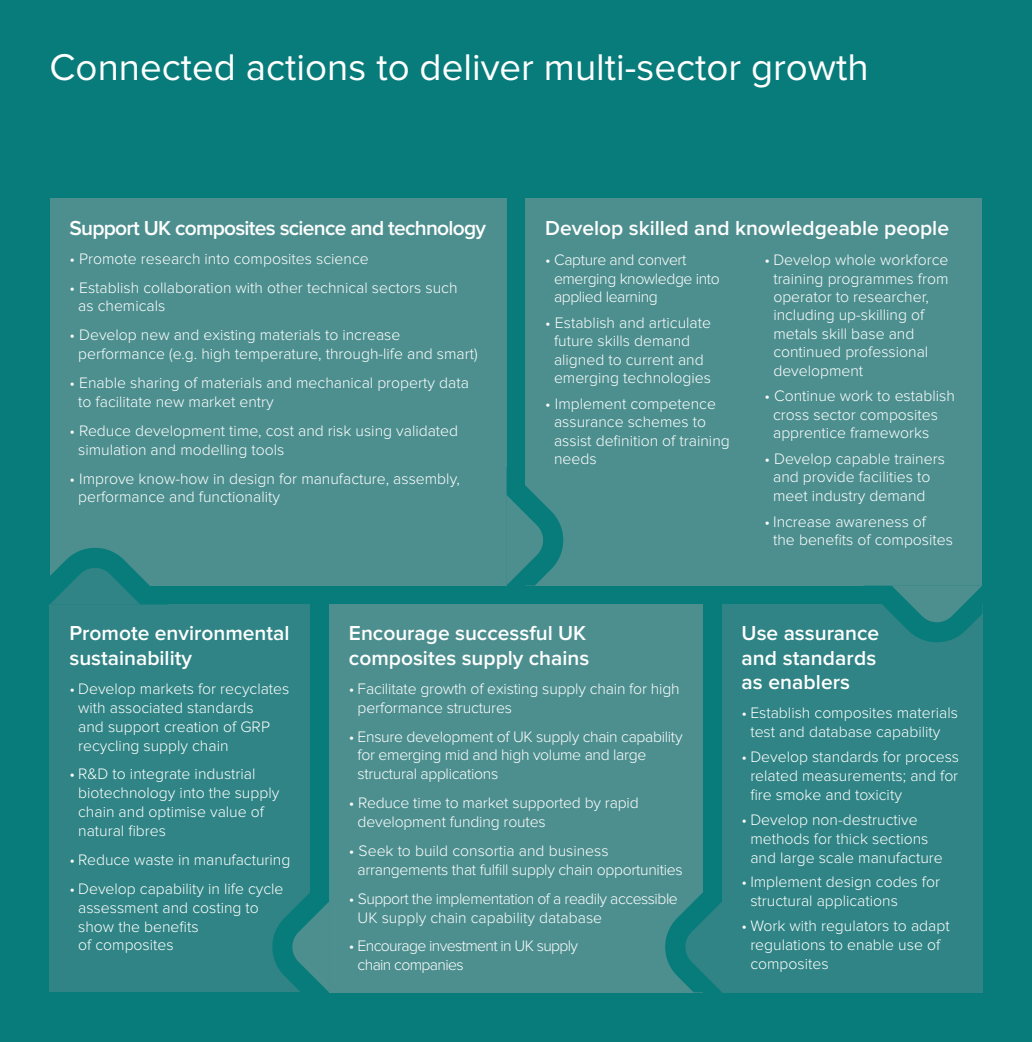
<style>
.page{position:relative;width:1032px;height:1042px;background:#087c7b}
.page>*{position:absolute;margin:0;border:0;box-sizing:border-box;transform-origin:0 0}
.t1{font:38.5px "Proxima Nova";color:#fff}
.t2{font:600 21px/24.5px "Proxima Nova";color:#fff}
.t3{font:600 21px "Proxima Nova";letter-spacing:-.035em;color:#fff}
.t4{font:300 15.75px/18.9px "Proxima Nova";color:#fff}
.t5{font:300 15.75px/18.9px "Proxima Nova";letter-spacing:-.02em;color:#fff}
.t6{font:300 15.75px/18.9px "Proxima Nova";letter-spacing:-.03em;color:#fff}
.t7{font:300 15.75px/18.4px "Proxima Nova";letter-spacing:-.025em;color:#fff}
.t8{font:300 15.75px/18.9px "Proxima Nova";letter-spacing:-.04em;color:#fff}
</style>
<div class="page">
<div style="left:50px;top:198px;width:456px;height:387px;background:#4d8f8f"></div>
<div style="left:525px;top:198px;width:457px;height:387px;background:#4d8f8f"></div>
<div style="left:722px;top:604px;width:260px;height:388px;background:#308485"></div>
<div style="left:329px;top:604px;width:374px;height:388px;background:#4d8f8f"></div>
<div style="left:50px;top:604px;width:260px;height:388px;background:#308485"></div>
<svg style="left:506px;top:467px;width:57px;height:118px"></svg>
<svg style="left:863px;top:585px;width:119px;height:57px"></svg>
<svg style="left:665px;top:892px;width:57px;height:100px"></svg>
<svg style="left:272px;top:893px;width:57px;height:99px"></svg>
<svg style="left:50px;top:548px;width:119px;height:57px"></svg>
<p class="t1" style="left:50px;top:45px;width:821px">Connected actions to deliver multi-sector growth</p>
<p class="t3" style="left:69px;top:216px;width:418px">Support UK composites science and technology</p>
<p class="t4" style="left:69px;top:250px;width:301px">• Promote research into composites science</p>
<p class="t4" style="left:78px;top:278px;width:381px;text-indent:-9px">• Establish collaboration with other technical sectors such as chemicals</p>
<p class="t4" style="left:78px;top:326px;width:401px;text-indent:-9px">• Develop new and existing materials to increase performance (e.g. high temperature, through-life and smart)</p>
<p class="t4" style="left:78px;top:374px;width:392px;text-indent:-9px">• Enable sharing of materials and mechanical property data to facilitate new market entry</p>
<p class="t4" style="left:78px;top:422px;width:381px;text-indent:-9px">• Reduce development time, cost and risk using validated simulation and modelling tools</p>
<p class="t4" style="left:78px;top:469px;width:383px;text-indent:-9px">• Improve know-how in design for manufacture, assembly, performance and functionality</p>
<p class="t2" style="left:545px;top:216px;width:405px">Develop skilled and knowledgeable people</p>
<p class="t7" style="left:554px;top:251px;width:167px;text-indent:-9px">• Capture and convert emerging knowledge into applied learning</p>
<p class="t4" style="left:554px;top:314px;width:159px;line-height:18.4px;text-indent:-9px">• Establish and articulate future skills demand aligned to current and emerging technologies</p>
<p class="t4" style="left:554px;top:395px;width:177px;line-height:18.4px;text-indent:-9px">• Implement competence assurance schemes to assist definition of training needs</p>
<p class="t4" style="left:773px;top:251px;width:177px;line-height:18.4px;text-indent:-9px">• Develop whole workforce training programmes from operator to researcher, including up-skilling of metals skill base and continued professional development</p>
<p class="t4" style="left:773px;top:387px;width:183px;line-height:18.4px;text-indent:-9px">• Continue work to establish cross sector composites apprentice frameworks</p>
<p class="t4" style="left:773px;top:450px;width:173px;line-height:18.4px;text-indent:-9px">• Develop capable trainers and provide facilities to meet industry demand</p>
<p class="t4" style="left:773px;top:513px;width:181px;line-height:18.4px;text-indent:-9px">• Increase awareness of<br>the benefits of composites</p>
<p class="t2" style="left:69px;top:621px;width:221px">Promote environmental sustainability</p>
<p class="t4" style="left:78px;top:680px;width:213px;text-indent:-9px">• Develop markets for recyclates with associated standards<br>and support creation of GRP recycling supply chain</p>
<p class="t4" style="left:78px;top:765px;width:203px;text-indent:-9px">• R&amp;D to integrate industrial biotechnology into the supply chain and optimise value of natural fibres</p>
<p class="t4" style="left:69px;top:851px;width:222px">• Reduce waste in manufacturing</p>
<p class="t4" style="left:78px;top:879px;width:207px;text-indent:-9px">• Develop capability in life cycle assessment and costing to show the benefits<br>of composites</p>
<p class="t2" style="left:349px;top:621px;width:242px">Encourage successful UK composites supply chains</p>
<p class="t4" style="left:358px;top:680px;width:324px;text-indent:-9px">• Facilitate growth of existing supply chain for high performance structures</p>
<p class="t5" style="left:358px;top:727px;width:326px;text-indent:-9px">• Ensure development of UK supply chain capability for emerging mid and high volume and large structural applications</p>
<p class="t4" style="left:358px;top:794px;width:283px;text-indent:-9px">• Reduce time to market supported by rapid development funding routes</p>
<p class="t5" style="left:358px;top:842px;width:326px;text-indent:-9px">• Seek to build consortia and business arrangements that fulfill supply chain opportunities</p>
<p class="t6" style="left:358px;top:889px;width:322px;text-indent:-9px">• Support the implementation of a readily accessible<br>UK supply chain capability database</p>
<p class="t8" style="left:358px;top:937px;width:222px;text-indent:-9px">• Encourage investment in UK supply chain companies</p>
<p class="t2" style="left:741px;top:621px;width:139px">Use assurance and standards as enablers</p>
<p class="t4" style="left:741px;top:704px;width:218px;text-align:center">• Establish composites materials test and database capability</p>
<p class="t4" style="left:750px;top:748px;width:210px;text-align:justify;text-indent:-9px">• Develop standards for process related measurements; and for fire smoke and toxicity</p>
<p class="t4" style="left:750px;top:811px;width:194px;text-indent:-9px">• Develop non-destructive methods for thick sections and large scale manufacture</p>
<p class="t4" style="left:750px;top:873px;width:191px;text-indent:-9px">• Implement design codes for structural applications</p>
<p class="t4" style="left:750px;top:917px;width:201px;text-indent:-9px">• Work with regulators to adapt regulations to enable use of composites</p>
</div>
